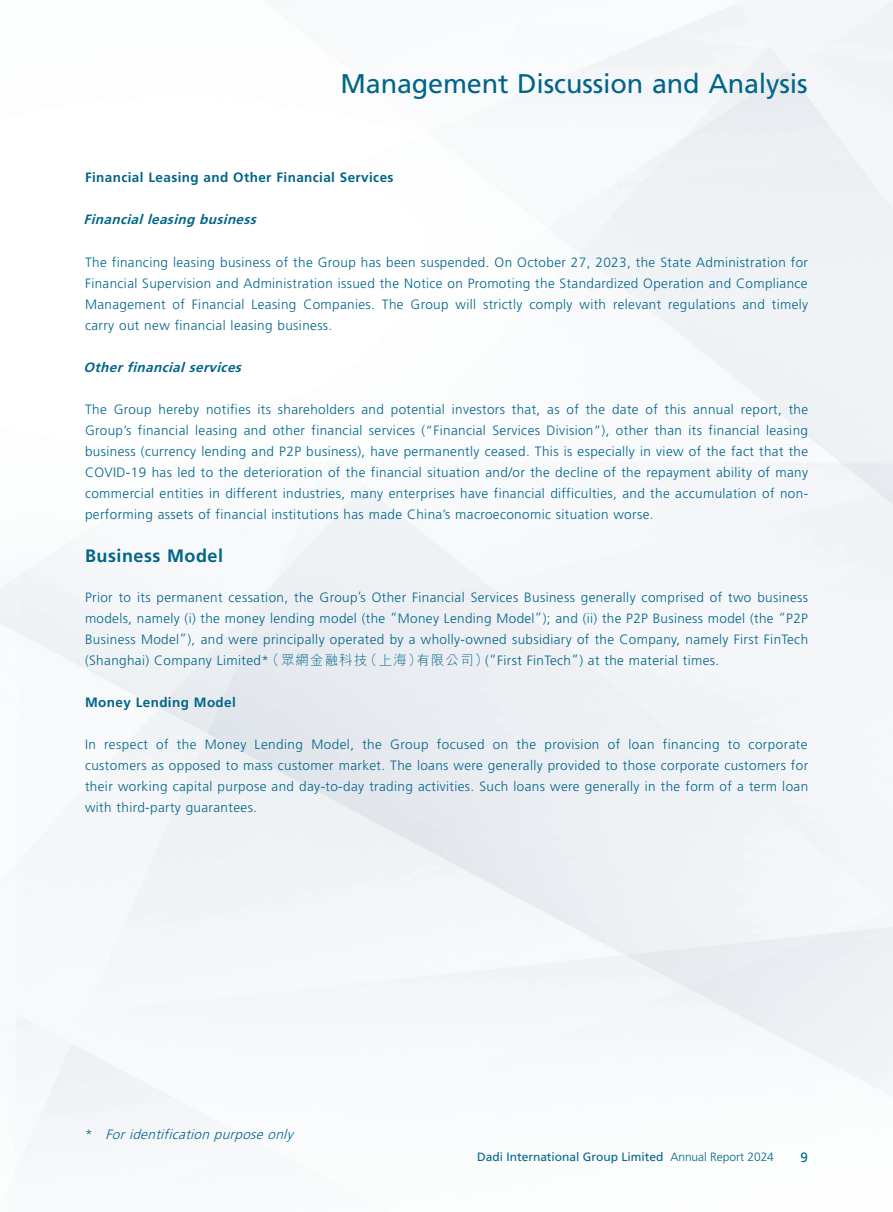
<style>
.page{position:relative;width:893px;height:1212px;background:#fff}
.page>*{position:absolute;margin:0;border:0;box-sizing:border-box;transform-origin:0 0}
.t1{font:27px "Frutiger LT Std";letter-spacing:-.005em;color:#016589}
.t2{font:700 18px "Frutiger LT Std";letter-spacing:.03em;color:#016589}
.t3{font:300 13.5px/21px "Frutiger LT Std";letter-spacing:.03em;color:#016589;text-align:justify}
.t4{font:700 13.5px "Frutiger LT Std";letter-spacing:.03em;color:#016589}
.t5{font:italic 700 13.5px "Frutiger LT Std";color:#016589}
.t6{font:italic 300 13.5px "Frutiger LT Std";color:#016589}
.t7{font:13.5px "Frutiger LT Std";color:#016589}
.t8{font:12px "Frutiger LT Std";color:#016589}
.s1{font-family:"M Hei HK"}
.s2{font-style:normal}
.s3{font-weight:300}
</style>
<div class="page">
<h1 class="t1" style="left:340px;top:67px;width:469px">Management Discussion and Analysis</h1>
<p class="t4" style="left:85px;top:170px;width:310px">Financial Leasing and Other Financial Services</p>
<p class="t5" style="left:84px;top:212px;width:178px">Financialleasing business</p>
<p class="t3" style="left:85px;top:252px;width:725px">The financing leasing business of the Group has been suspended. On October 27, 2023, the State Administration for Financial Supervision and Administration issued the Notice on Promoting the Standardized Operation and Compliance Management of Financial Leasing Companies. The Group will strictly comply with relevant regulations and timely carry out new financial leasing business.</p>
<p class="t5" style="left:84px;top:359px;width:163px">Otherfinancialservices</p>
<p class="t3" style="left:85px;top:399px;width:725px">The Group hereby notifies its shareholders and potential investors that, as of the date of this annual report, the Group’s financial leasing and other financial services (“Financial Services Division”), other than its financial leasing business (currency lending and P2P business), have permanently ceased. This is especially in view of the fact that the COVID-19 has led to the deterioration of the financial situation and/or the decline of the repayment ability of many commercial entities in different industries, many enterprises have financial difficulties, and the accumulation of non&shy;performing assets of financial institutions has made China’s macroeconomic situation worse.</p>
<h2 class="t2" style="left:85px;top:545px;width:140px">Business Model</h2>
<p class="t3" style="left:85px;top:587px;width:725px">Prior to its permanent cessation, the Group’s Other Financial Services Business generally comprised of two business models, namely (i) the money lending model (the “Money Lending Model”); and (ii) the P2P Business model (the “P2P Business Model”), and were principally operated by a wholly-owned subsidiary of the Company, namely First FinTech (Shanghai) Company Limited*<span class="s1">（眾網金融科技（上海）有限公司）</span>(“First FinTech”) at the material times.</p>
<p class="t4" style="left:85px;top:694px;width:152px">Money Lending Model</p>
<p class="t3" style="left:85px;top:734px;width:725px">In respect of the Money Lending Model, the Group focused on the provision of loan financing to corporate customers as opposed to mass customer market. The loans were generally provided to those corporate customers for their working capital purpose and day-to-day trading activities. Such loans were generally in the form of a term loan with third-party guarantees.</p>
<p class="t6" style="left:85px;top:1127px;width:213px"><span class="s2">*</span> Foridentification purpose only</p>
<p class="t8" style="left:477px;top:1150px;width:298px">Dadi International Group Limited <span class="s3">Annual Report 2024</span></p>
<p class="t7" style="left:800px;top:1149px;width:9px">9</p>
</div>
